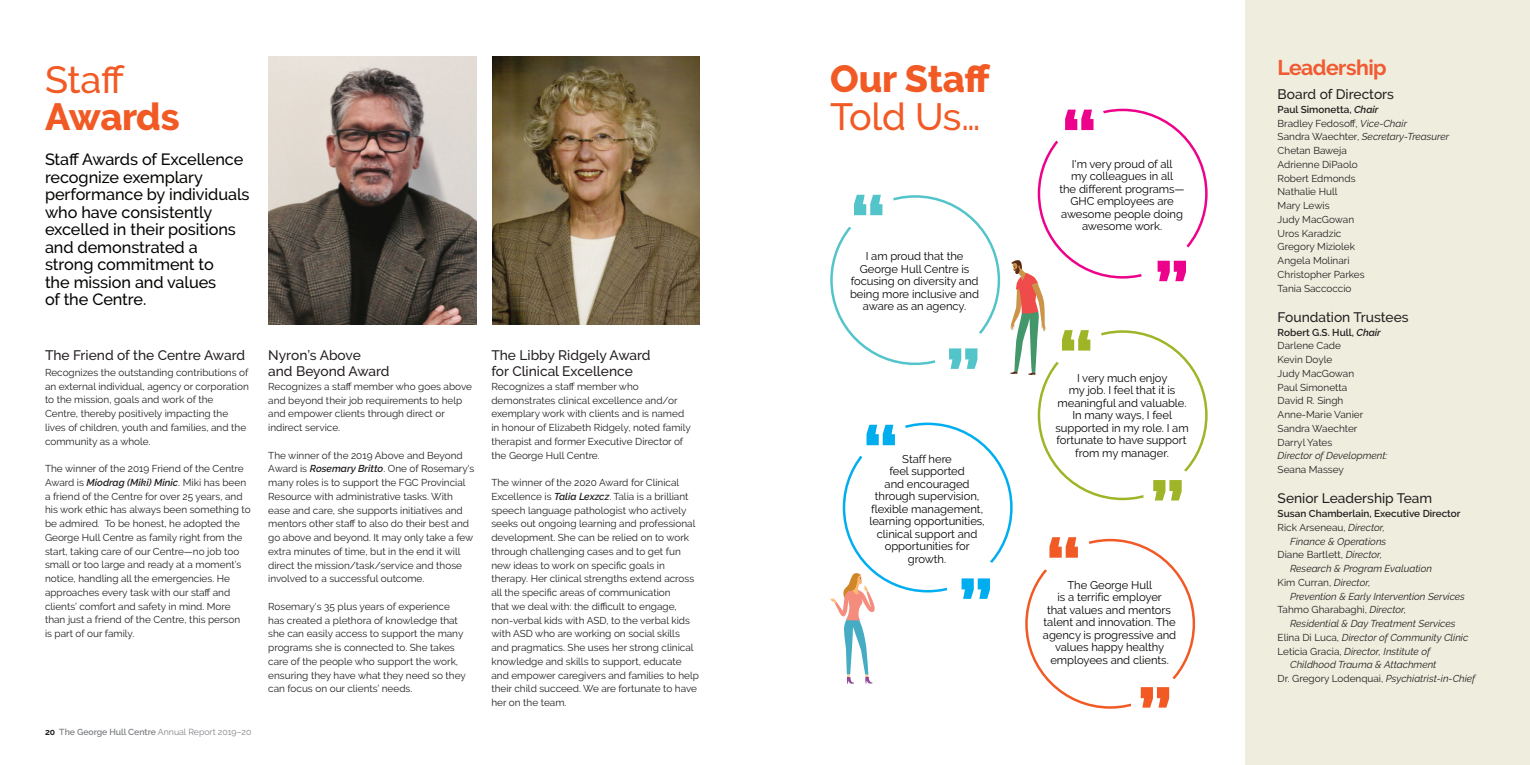
<style>
.page{position:relative;width:1530px;height:765px;background:#fff}
.page>*{position:absolute;margin:0;border:0;box-sizing:border-box;transform-origin:0 0}
.t1{font:800 75px "Raleway";color:#53c4c9}
.t2{font:800 75px "Raleway";color:#00aeef}
.t3{font:800 75px "Raleway";color:#ed028c}
.t4{font:800 75px "Raleway";color:#a0b427}
.t5{font:800 75px "Raleway";color:#f15a25}
.t6{font:800 37.75px "Raleway";letter-spacing:-.005em;color:#f15a25}
.t7{font:500 37.75px "Raleway";letter-spacing:-.01em;color:#f15a25}
.t8{font:700 21.25px "Raleway";letter-spacing:-.025em;color:#f15b31}
.t9{font:500 16.25px/17.5px "Raleway";letter-spacing:-.005em;color:#040503}
.t10{font:500 13.75px/16.5px "Raleway";color:#231f20}
.t11{font:11.25px/12.5px "Raleway";letter-spacing:-.005em;color:#040503;text-align:center}
.t12{font:10px/13.8px "Raleway";color:#231f20}
.t13{font:italic 10px "Raleway";color:#231f20}
.t14{font:600 10px "Raleway";color:#231f20}
.t15{font:600 8.75px "Raleway";letter-spacing:-.005em;color:#808285}
.s1{font-weight:600;font-style:italic}
.s2{font-weight:700;color:#231f20}
.s3{font-weight:400}
.s4{font-weight:600}
.s5{font-style:italic}
.s6{font-style:normal}
</style>
<div class="page">
<div style="left:1245px;top:0;width:285px;height:765px;background:#eeedde"></div>
<img style="left:268px;top:56px;width:208px;height:269px">
<img style="left:492px;top:56px;width:208px;height:269px">
<svg style="left:1010px;top:260px;width:36px;height:115px"></svg>
<svg style="left:830px;top:573px;width:45px;height:111px"></svg>
<h2 class="t7" style="left:45px;top:58px;width:81px">Staff</h2>
<h2 class="t6" style="left:45px;top:96px;width:136px">Awards</h2>
<h3 class="t9" style="left:45px;top:151px;width:206px">Staff Awards of Excellence recognize exemplary performance by individuals who have consistently excelled in their positions and demonstrated a strong commitment to<br>the mission and values<br>of the Centre.</h3>
<h3 class="t10" style="left:45px;top:347px;width:202px">The Friend of the Centre Award</h3>
<p class="t12" style="left:45px;top:365px;width:205px">Recognizes the outstanding contributions of an external individual, agency or corporation to the mission, goals and work of the Centre, thereby positively impacting the lives of children, youth and families, and the community as a whole.</p>
<p class="t12" style="left:45px;top:462px;width:207px">The winner of the 2019 Friend of the Centre Award is <span class="s1">Miodrag (Miki) Minic</span>. Miki has been a friend of the Centre for over 25 years, and his work ethic has always been something to be admired. To be honest, he adopted the George Hull Centre as family right from the start, taking care of our Centre—no job too small or too large and ready at a moment’s notice, handling all the emergencies. He approaches every task with our staff and clients’ comfort and safety in mind. More than just a friend of the Centre, this person<br>is part of our family.</p>
<p class="t15" style="left:45px;top:727px;width:208px"><span class="s2">20</span> The George Hull Centre <span class="s3">Annual Report 2019–20</span></p>
<h3 class="t10" style="left:268px;top:347px;width:123px">Nyron’s Above<br>and Beyond Award</h3>
<p class="t12" style="left:268px;top:379px;width:205px">Recognizes a staff member who goes above and beyond their job requirements to help and empower clients through direct or indirect service.</p>
<p class="t12" style="left:268px;top:448px;width:208px">The winner of the 2019 Above and Beyond Award is <span class="s1">Rosemary Britto</span>. One of Rosemary's many roles is to support the FGC Provincial Resource with administrative tasks. With ease and care, she supports initiatives and mentors other staff to also do their best and go above and beyond. It may only take a few extra minutes of time, but in the end it will direct the mission/task/service and those involved to a successful outcome.</p>
<p class="t12" style="left:268px;top:599px;width:199px">Rosemary's 35 plus years of experience has created a plethora of knowledge that she can easily access to support the many programs she is connected to. She takes care of the people who support the work, ensuring they have what they need so they can focus on our clients’ needs.</p>
<h3 class="t10" style="left:491px;top:347px;width:161px">The Libby Ridgely Award for Clinical Excellence</h3>
<p class="t12" style="left:491px;top:379px;width:201px">Recognizes a staff member who demonstrates clinical excellence and/or exemplary work with clients and is named in honour of Elizabeth Ridgely, noted family therapist and former Executive Director of the George Hull Centre.</p>
<p class="t12" style="left:491px;top:476px;width:209px">The winner of the 2020 Award for Clinical Excellence is <span class="s1">Talia Lexzcz</span>. Talia is a brilliant speech language pathologist who actively seeks out ongoing learning and professional development. She can be relied on to work through challenging cases and to get fun new ideas to work on specific goals in therapy. Her clinical strengths extend across all the specific areas of communication<br>that we deal with: the difficult to engage, non-verbal kids with ASD, to the verbal kids with ASD who are working on social skills and pragmatics. She uses her strong clinical knowledge and skills to support, educate and empower caregivers and families to help their child succeed. We are fortunate to have her on the team.</p>
<h2 class="t6" style="left:830px;top:57px;width:162px">Our Staff</h2>
<h2 class="t7" style="left:830px;top:94px;width:152px">Told Us…</h2>
<h1 class="t1" style="left:850px;top:180px;width:38px">“</h1>
<p class="t11" style="left:850px;top:250px;width:131px">I am proud that the<br>George Hull Centre is focusing on diversity and being more inclusive and aware as an agency.</p>
<h1 class="t2" style="left:863px;top:410px;width:38px">“</h1>
<h1 class="t1" style="left:945px;top:335px;width:37px">”</h1>
<p class="t11" style="left:869px;top:453px;width:117px">Staff here<br>feel supported<br>and encouraged through supervision, flexible management, learning opportunities, clinical support and opportunities for growth.</p>
<h1 class="t2" style="left:958px;top:565px;width:37px">”</h1>
<h1 class="t3" style="left:1061px;top:95px;width:38px">“</h1>
<p class="t11" style="left:1059px;top:157px;width:127px">I'm very proud of all<br>my colleagues in all<br>the different programs—<br>GHC employees are awesome people doing awesome work.</p>
<h1 class="t4" style="left:1058px;top:316px;width:38px">“</h1>
<h1 class="t3" style="left:1154px;top:247px;width:37px">”</h1>
<p class="t11" style="left:1055px;top:372px;width:135px">I very much enjoy<br>my job. I feel that it is meaningful and valuable.<br>In many ways, I feel supported in my role. I am fortunate to have support from my manager.</p>
<h1 class="t5" style="left:1046px;top:523px;width:38px">“</h1>
<h1 class="t4" style="left:1150px;top:467px;width:37px">”</h1>
<p class="t11" style="left:1043px;top:578px;width:135px">The George Hull<br>is a terrific employer<br>that values and mentors talent and innovation. The agency is progressive and values happy healthy employees and clients.</p>
<h1 class="t5" style="left:1137px;top:674px;width:37px">”</h1>
<h3 class="t8" style="left:1278px;top:55px;width:111px">Leadership</h3>
<h3 class="t10" style="left:1278px;top:86px;width:118px">Board of Directors</h3>
<p class="t12" style="left:1278px;top:103px;width:173px"><span class="s4">Paul Simonetta,</span> <span class="s1">Chair<br></span>Bradley Fedosoff, <span class="s5">Vice-Chair<br></span>Sandra Waechter, <span class="s5">Secretary-Treasurer<br></span>Chetan Baweja<br>Adrienne DiPaolo<br>Robert Edmonds<br>Nathalie Hull<br>Mary Lewis<br>Judy MacGowan<br>Uros Karadzic<br>Gregory Miziolek<br>Angela Molinari<br>Christopher Parkes<br>Tania Saccoccio</p>
<h3 class="t10" style="left:1278px;top:309px;width:132px">Foundation Trustees</h3>
<p class="t12" style="left:1278px;top:325px;width:105px"><span class="s4">Robert G.S. Hull,</span> <span class="s1">Chair<br></span>Darlene Cade<br>Kevin Doyle<br>Judy MacGowan<br>Paul Simonetta<br>David R. Singh<br>Anne-Marie Vanier<br>Sandra Waechter<br>Darryl Yates</p>
<p class="t13" style="left:1278px;top:450px;width:111px">Director of Development:</p>
<p class="t12" style="left:1278px;top:463px;width:68px">Seana Massey</p>
<h3 class="t10" style="left:1278px;top:490px;width:156px">Senior Leadership Team</h3>
<p class="t14" style="left:1278px;top:508px;width:184px">Susan Chamberlain, Executive Director</p>
<p class="t12" style="left:1278px;top:521px;width:109px">Rick Arseneau, <span class="s5">Director,</span></p>
<p class="t13" style="left:1290px;top:535px;width:98px">Finance &amp; Operations</p>
<p class="t12" style="left:1278px;top:548px;width:106px">Diane Bartlett, <span class="s5">Director,</span></p>
<p class="t13" style="left:1290px;top:563px;width:143px">Research &amp; Program Evaluation</p>
<p class="t12" style="left:1278px;top:576px;width:94px">Kim Curran, <span class="s5">Director,</span></p>
<p class="t13" style="left:1290px;top:590px;width:176px">Prevention &amp; Early Intervention Services</p>
<p class="t12" style="left:1278px;top:603px;width:130px">Tahmo Gharabaghi, <span class="s5">Director,</span></p>
<p class="t13" style="left:1290px;top:618px;width:167px">Residential &amp; Day Treatment Services</p>
<p class="t13" style="left:1278px;top:632px;width:192px"><span class="s6">Elina Di Luca,</span> Director of Community Clinic</p>
<p class="t13" style="left:1278px;top:645px;width:154px"><span class="s6">Leticia Gracia,</span> Director, Institute of</p>
<p class="t13" style="left:1290px;top:659px;width:148px">Childhood Trauma &amp; Attachment</p>
<p class="t13" style="left:1278px;top:673px;width:199px"><span class="s6">Dr. Gregory Lodenquai,</span> Psychiatrist-in-Chief</p>
</div>
